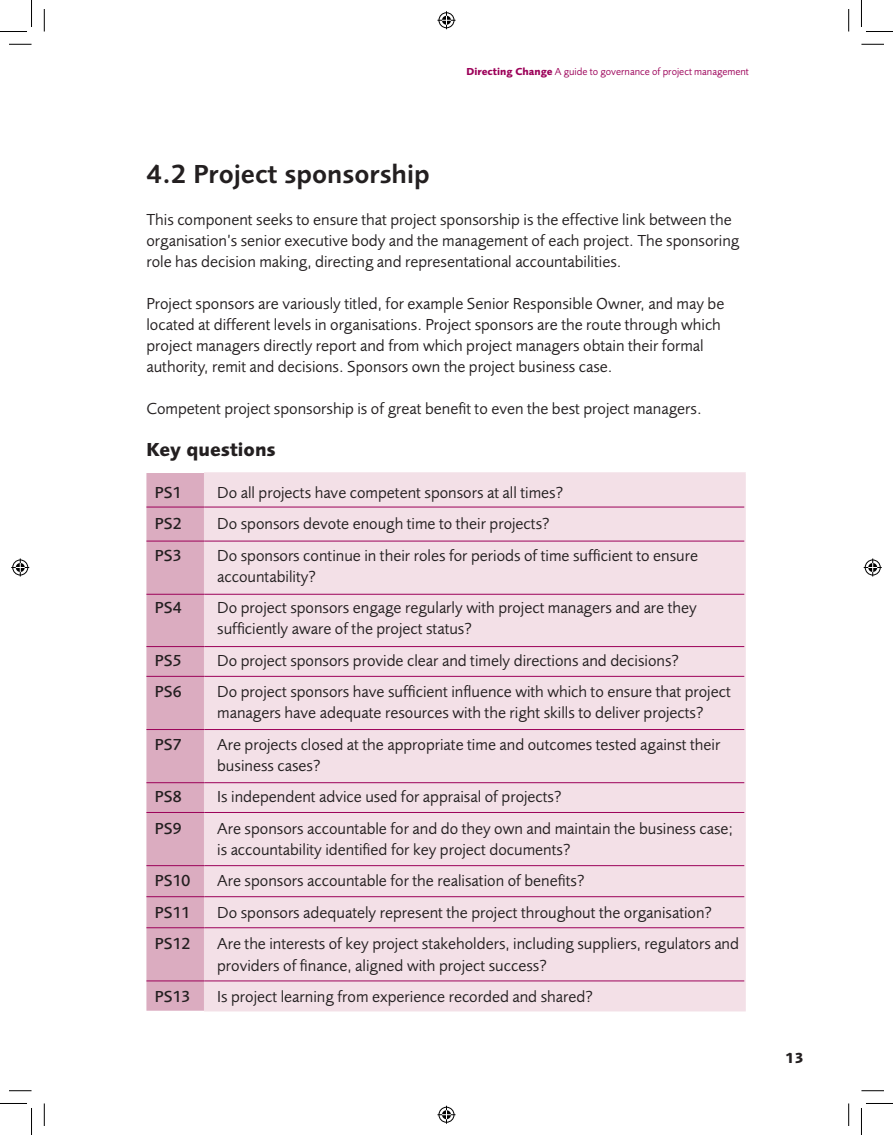
<style>
.page{position:relative;width:893px;height:1135px;background:#fff}
.page>*{position:absolute;margin:0;border:0;box-sizing:border-box;transform-origin:0 0}
.t1{font:600 27px "Foundry Sans";color:#231f20}
.t2{font:700 19.5px "Foundry Sans";color:#231f20}
.t3{font:16.5px/21px "Foundry Sans";color:#231f20}
.t4{font:500 16.5px "Foundry Sans";color:#231f20}
.t5{font:700 15px "Foundry Sans";color:#231f20}
.t6{font:10.5px "Foundry Sans";color:#9c0159}
.s1{font-weight:700}
</style>
<div class="page">
<div style="left:205px;top:474px;width:539px;height:536px;background:#f3e0e7"></div>
<div style="left:146px;top:473px;width:59px;height:537px;background:#dbacc0"></div>
<hr style="left:204px;top:472px;width:541px;height:2px;background:#f3e0e7">
<hr style="left:744px;top:474px;width:1px;height:33px;background:#f3e0e7">
<hr style="left:744px;top:507px;width:1px;height:34px;background:#f3e0e7">
<hr style="left:744px;top:541px;width:1px;height:53px;background:#f3e0e7">
<hr style="left:744px;top:594px;width:1px;height:52px;background:#f3e0e7">
<hr style="left:744px;top:646px;width:1px;height:30px;background:#f3e0e7">
<hr style="left:744px;top:676px;width:1px;height:53px;background:#f3e0e7">
<hr style="left:744px;top:729px;width:1px;height:53px;background:#f3e0e7">
<hr style="left:744px;top:782px;width:1px;height:30px;background:#f3e0e7">
<hr style="left:744px;top:812px;width:1px;height:53px;background:#f3e0e7">
<hr style="left:744px;top:865px;width:1px;height:31px;background:#f3e0e7">
<hr style="left:744px;top:896px;width:1px;height:31px;background:#f3e0e7">
<hr style="left:744px;top:927px;width:1px;height:53px;background:#f3e0e7">
<hr style="left:744px;top:980px;width:1px;height:30px;background:#f3e0e7">
<hr style="left:204px;top:1010px;width:541px;height:1px;background:#f3e0e7">
<hr style="left:146px;top:506px;width:58px;height:1px;background:#9c0159">
<hr style="left:204px;top:506px;width:540px;height:1px;background:#9c0159">
<hr style="left:146px;top:540px;width:58px;height:1px;background:#9c0159">
<hr style="left:204px;top:540px;width:540px;height:1px;background:#9c0159">
<hr style="left:146px;top:594px;width:58px;height:1px;background:#9c0159">
<hr style="left:204px;top:594px;width:540px;height:1px;background:#9c0159">
<hr style="left:146px;top:646px;width:58px;height:1px;background:#9c0159">
<hr style="left:204px;top:646px;width:540px;height:1px;background:#9c0159">
<hr style="left:146px;top:676px;width:58px;height:1px;background:#9c0159">
<hr style="left:204px;top:676px;width:540px;height:1px;background:#9c0159">
<hr style="left:146px;top:729px;width:58px;height:1px;background:#9c0159">
<hr style="left:204px;top:729px;width:540px;height:1px;background:#9c0159">
<hr style="left:146px;top:782px;width:58px;height:1px;background:#9c0159">
<hr style="left:204px;top:782px;width:540px;height:1px;background:#9c0159">
<hr style="left:146px;top:812px;width:58px;height:1px;background:#9c0159">
<hr style="left:204px;top:812px;width:540px;height:1px;background:#9c0159">
<hr style="left:146px;top:865px;width:58px;height:1px;background:#9c0159">
<hr style="left:204px;top:865px;width:540px;height:1px;background:#9c0159">
<hr style="left:146px;top:896px;width:58px;height:1px;background:#9c0159">
<hr style="left:204px;top:896px;width:540px;height:1px;background:#9c0159">
<hr style="left:146px;top:927px;width:58px;height:1px;background:#9c0159">
<hr style="left:204px;top:927px;width:540px;height:1px;background:#9c0159">
<hr style="left:146px;top:980px;width:58px;height:1px;background:#9c0159">
<hr style="left:204px;top:980px;width:540px;height:1px;background:#9c0159">
<svg style="left:9px;top:44px;width:23px;height:1px"></svg>
<svg style="left:861px;top:44px;width:22px;height:1px"></svg>
<svg style="left:9px;top:1090px;width:23px;height:1px"></svg>
<svg style="left:861px;top:1090px;width:22px;height:1px"></svg>
<svg style="left:44px;top:9px;width:1px;height:23px"></svg>
<svg style="left:44px;top:1103px;width:1px;height:22px"></svg>
<svg style="left:848px;top:9px;width:1px;height:23px"></svg>
<svg style="left:848px;top:1103px;width:1px;height:22px"></svg>
<svg style="left:0;top:0;width:32px;height:32px"></svg>
<svg style="left:0;top:1103px;width:32px;height:31px"></svg>
<svg style="left:861px;top:0;width:31px;height:32px"></svg>
<svg style="left:861px;top:1103px;width:31px;height:31px"></svg>
<svg style="left:437px;top:11px;width:18px;height:18px"></svg>
<svg style="left:437px;top:1105px;width:18px;height:18px"></svg>
<svg style="left:11px;top:558px;width:18px;height:18px"></svg>
<svg style="left:863px;top:558px;width:18px;height:18px"></svg>
<p class="t6" style="left:466px;top:65px;width:284px"><span class="s1">Directing Change</span> A guide to governance of project management</p>
<h1 class="t1" style="left:146px;top:158px;width:285px">4.2 Project sponsorship</h1>
<p class="t3" style="left:146px;top:208px;width:594px">This component seeks to ensure that project sponsorship is the effective link between the organisation’s senior executive body and the management of each project. The sponsoring role has decision making, directing and representational accountabilities.</p>
<p class="t3" style="left:146px;top:292px;width:579px">Project sponsors are variously titled, for example Senior Responsible Owner, and may be located at different levels in organisations. Project sponsors are the route through which project managers directly report and from which project managers obtain their formal authority, remit and decisions. Sponsors own the project business case.</p>
<p class="t3" style="left:146px;top:398px;width:556px">Competent project sponsorship is of great benefit to even the best project managers.</p>
<p class="t2" style="left:146px;top:438px;width:131px">Key questions</p>
<p class="t4" style="left:155px;top:482px;width:28px">PS1</p>
<p class="t3" style="left:217px;top:481px;width:347px">Do all projects have competent sponsors at all times?</p>
<p class="t4" style="left:155px;top:514px;width:28px">PS2</p>
<p class="t3" style="left:217px;top:513px;width:334px">Do sponsors devote enough time to their projects?</p>
<p class="t4" style="left:155px;top:545px;width:28px">PS3</p>
<p class="t3" style="left:217px;top:544px;width:482px">Do sponsors continue in their roles for periods of time sufficient to ensure accountability?</p>
<p class="t4" style="left:155px;top:598px;width:28px">PS4</p>
<p class="t3" style="left:217px;top:597px;width:481px">Do project sponsors engage regularly with project managers and are they sufficiently aware of the project status?</p>
<p class="t4" style="left:155px;top:650px;width:28px">PS5</p>
<p class="t3" style="left:217px;top:649px;width:463px">Do project sponsors provide clear and timely directions and decisions?</p>
<p class="t4" style="left:155px;top:682px;width:28px">PS6</p>
<p class="t3" style="left:217px;top:681px;width:515px">Do project sponsors have sufficient influence with which to ensure that project managers have adequate resources with the right skills to deliver projects?</p>
<p class="t4" style="left:155px;top:734px;width:28px">PS7</p>
<p class="t3" style="left:217px;top:733px;width:504px">Are projects closed at the appropriate time and outcomes tested against their business cases?</p>
<p class="t4" style="left:155px;top:787px;width:28px">PS8</p>
<p class="t3" style="left:217px;top:786px;width:346px">Is independent advice used for appraisal of projects?</p>
<p class="t4" style="left:155px;top:818px;width:28px">PS9</p>
<p class="t3" style="left:217px;top:818px;width:517px">Are sponsors accountable for and do they own and maintain the business case; is accountability identified for key project documents?</p>
<p class="t4" style="left:155px;top:871px;width:37px">PS10</p>
<p class="t3" style="left:217px;top:870px;width:369px">Are sponsors accountable for the realisation of benefits?</p>
<p class="t4" style="left:155px;top:902px;width:37px">PS11</p>
<p class="t3" style="left:217px;top:902px;width:496px">Do sponsors adequately represent the project throughout the organisation?</p>
<p class="t4" style="left:155px;top:934px;width:37px">PS12</p>
<p class="t3" style="left:217px;top:933px;width:523px">Are the interests of key project stakeholders, including suppliers, regulators and providers of finance, aligned with project success?</p>
<p class="t4" style="left:155px;top:986px;width:37px">PS13</p>
<p class="t3" style="left:217px;top:986px;width:377px">Is project learning from experience recorded and shared?</p>
<p class="t5" style="left:784px;top:1049px;width:20px">13</p>
</div>
